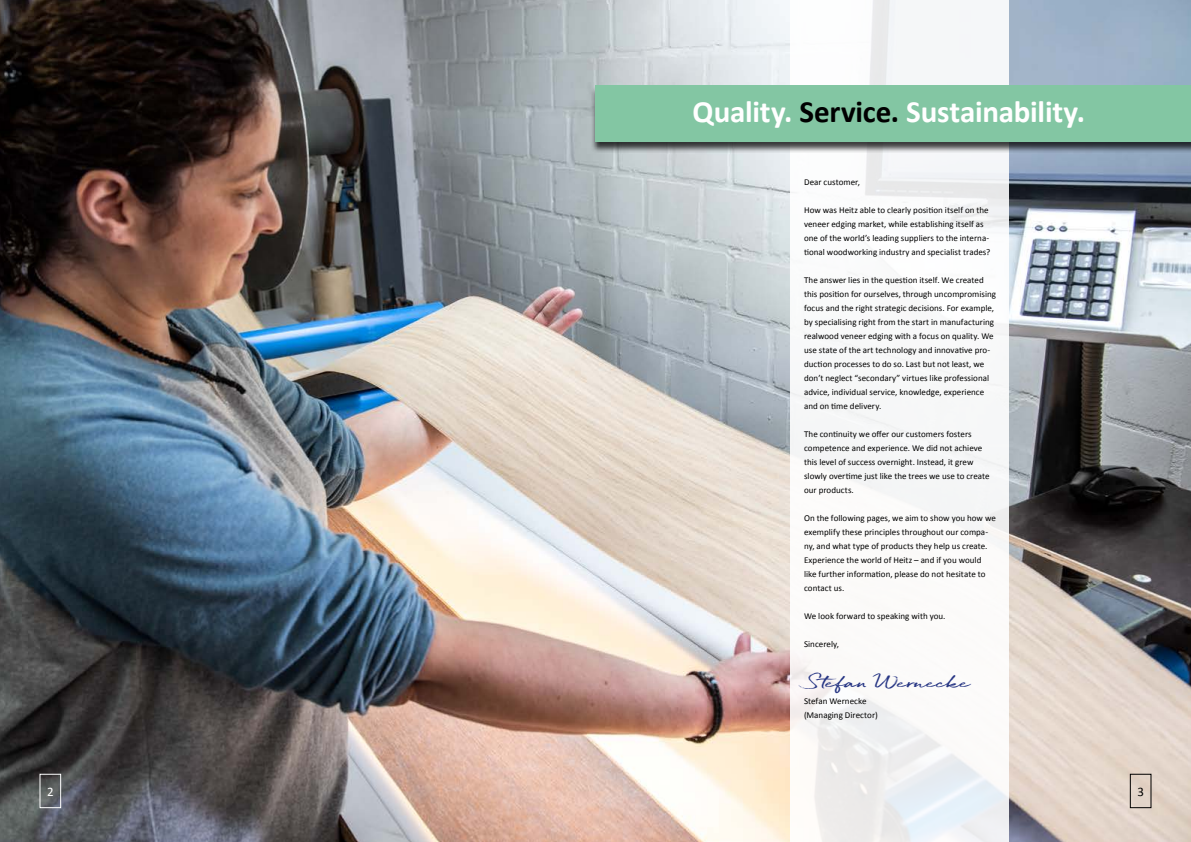
<style>
.page{position:relative;width:1191px;height:842px;background:#fff}
.page>*{position:absolute;margin:0;border:0;box-sizing:border-box;transform-origin:0 0}
.t1{font:700 31px "Calibri";letter-spacing:-.005em;color:#fff}
.t2{font:14.4px "Quickbrush";letter-spacing:-.005em;color:#253483;scale:1.5 1}
.t3{font:13px "Calibri";color:#fff}
.t4{font:13px "Calibri";color:#000}
.t5{font:9px/14px "Calibri";color:#000}
.s1{color:#000}
</style>
<div class="page">
<img style="left:0;top:0;width:1191px;height:842px">
<div style="left:790px;top:0;width:218px;height:842px;background:#fff"></div>
<div style="left:590px;top:85px;width:601px;height:68px;background:#000;opacity:.75"></div>
<div style="left:595px;top:85px;width:596px;height:57px;background:#83c6a3"></div>
<div style="left:40px;top:774px;width:21px;height:34px;border:1px solid #fff"></div>
<div style="left:1130px;top:774px;width:21px;height:34px;border:1px solid #000"></div>
<h1 class="t1" style="left:692px;top:90px;width:394px">Quality. <span class="s1">Service.</span> Sustainability.</h1>
<p class="t5" style="left:804px;top:175px;width:57px">Dear customer,</p>
<p class="t5" style="left:804px;top:203px;width:188px">How was Heitz able to clearly position itself on the veneer edging market, while establishing itself as one of the world’s leading suppliers to the interna&shy;tional woodworking industry and specialist trades?</p>
<p class="t5" style="left:804px;top:273px;width:193px">The answer lies in the question itself. We created this position for ourselves, through uncompromising focus and the right strategic decisions. For example, by specialising right from the start in manufacturing realwood veneer edging with a focus on quality. We use state of the art technology and innovative pro&shy;duction processes to do so. Last but not least, we don’t neglect “secondary” virtues like professional advice, individual service, knowledge, experience and on time delivery.</p>
<p class="t5" style="left:804px;top:427px;width:187px">The continuity we offer our customers fosters competence and experience. We did not achieve this level of success overnight. Instead, it grew slowly overtime just like the trees we use to create our products.</p>
<p class="t5" style="left:804px;top:511px;width:193px">On the following pages, we aim to show you how we exemplify these principles throughout our compa&shy;ny, and what type of products they help us create.<br>Experience the world of Heitz – and if you would like further information, please do not hesitate to contact us.</p>
<p class="t5" style="left:804px;top:609px;width:143px">We look forward to speaking with you.</p>
<p class="t5" style="left:804px;top:637px;width:37px">Sincerely,</p>
<h2 class="t2" style="left:802px;top:674px;width:114px">Stefan Wernecke</h2>
<p class="t5" style="left:804px;top:693px;width:75px">Stefan Wernecke (Managing Director)</p>
<h3 class="t3" style="left:47px;top:782px;width:8px">2</h3>
<h3 class="t4" style="left:1137px;top:782px;width:8px">3</h3>
</div>
